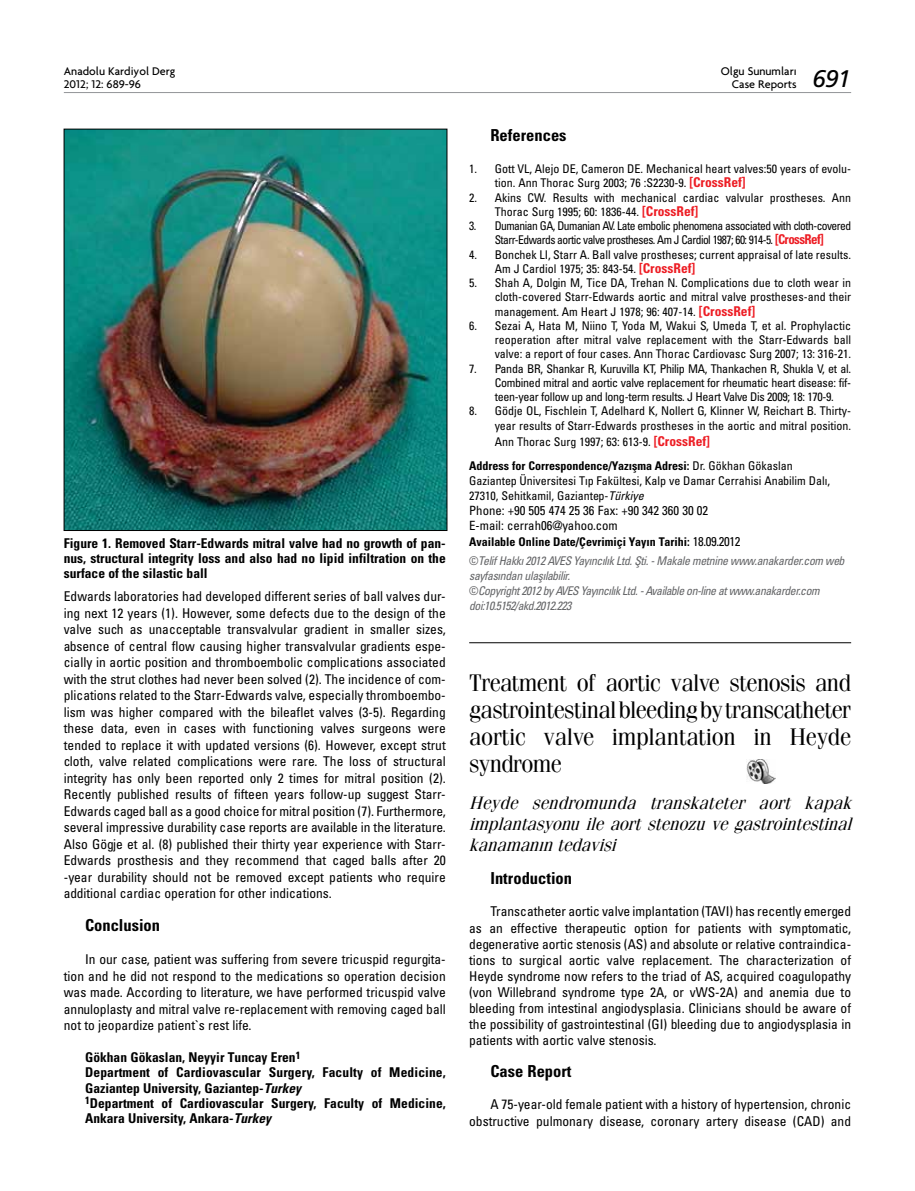
<style>
.page{position:relative;width:915px;height:1191px;background:#fff}
.page>*{position:absolute;margin:0;border:0;box-sizing:border-box;transform-origin:0 0}
.t1{font:24px/27px "Fenice Tr";letter-spacing:-.01em;color:#000;text-align:justify}
.t2{font:24px "Frutiger Italic Tr";color:#000}
.t3{font:italic 18px/21px "Fenice Tr";color:#000;text-align:justify}
.t4{font:16.5px "Univers Cond Bd Tr";color:#000}
.t5{font:13.5px/16.5px "Univers Condensed Tr";color:#000;text-align:justify}
.t6{font:13.5px/15.3px "Univers Cond Bd Tr";color:#000}
.t7{font:12.75px/15px "Univers Condensed Tr";color:#000}
.t8{font:12px/14.2px "Univers Condensed Tr";color:#000}
.t9{font:12px/15px "Univers Cond Ita Tr";letter-spacing:-.04em;color:#636466}
.t10{font:12px/14.2px "Univers Condensed Tr";letter-spacing:-.045em;color:#000;text-align:center;scale:.96 1}
.t11{font:12px "Univers Cond Bd Tr";color:#000}
.t12{font:500 12px/13.5px "Firma";color:#000;text-align:right}
.s1{font-family:"Univers Cond Bd Ita Tr"}
.s2{font-family:"Univers Cond Bd Tr";font-size:13.5px;color:#ed1d24}
.s3{font-family:"Univers Condensed Tr"}
.s4{font-family:"Univers Cond Ita Tr"}
.s5{font-family:"Univers Condensed Tr";font-size:12.75px}
</style>
<div class="page">
<hr style="left:469px;top:642px;width:381px;height:1px;background:#000">
<img style="left:746px;top:759px;width:29px;height:25px">
<img style="left:66px;top:131px;width:379px;height:398px">
<div style="left:64px;top:129px;width:383px;height:402px;border:1px solid #000"></div>
<hr style="left:64px;top:92px;width:786px;height:1px;background:#939598">
<p class="t12" style="left:720px;top:64px;width:77px">Olgu Sunumları<br>Case Reports</p>
<p class="t12" style="left:64px;top:64px;width:113px;text-align:left">Anadolu Kardiyol Derg<br>2012; 12: 689-96</p>
<h1 class="t2" style="left:812px;top:65px;width:40px">691</h1>
<p class="t6" style="left:64px;top:536px;width:383px;text-align:justify">Figure 1. Removed Starr-Edwards mitral valve had no growth of pan&shy;nus, structural integrity loss and also had no lipid infiltration on the surface of the silastic ball</p>
<p class="t5" style="left:64px;top:587px;width:383px">Edwards laboratories had developed different series of ball valves dur&shy;ing next 12 years (1). However, some defects due to the design of the valve such as unacceptable transvalvular gradient in smaller sizes, absence of central flow causing higher transvalvular gradients espe&shy;cially in aortic position and thromboembolic complications associated with the strut clothes had never been solved (2). The incidence of com&shy;plications related to the Starr-Edwards valve, especially thromboembo&shy;lism was higher compared with the bileaflet valves (3-5). Regarding these data, even in cases with functioning valves surgeons were tended to replace it with updated versions (6). However, except strut cloth, valve related complications were rare. The loss of structural integrity has only been reported only 2 times for mitral position (2).<br>Recently published results of fifteen years follow-up suggest Starr-Edwards caged ball as a good choice for mitral position (7). Furthermore, several impressive durability case reports are available in the literature.<br>Also Gögje et al. (8) published their thirty year experience with Starr-Edwards prosthesis and they recommend that caged balls after 20 -year durability should not be removed except patients who require additional cardiac operation for other indications.</p>
<p class="t4" style="left:85px;top:915px;width:76px">Conclusion</p>
<p class="t5" style="left:64px;top:950px;width:383px;text-indent:21px">In our case, patient was suffering from severe tricuspid regurgita&shy;tion and he did not respond to the medications so operation decision was made. According to literature, we have performed tricuspid valve annuloplasty and mitral valve re-replacement with removing caged ball not to jeopardize patient`s rest life.</p>
<p class="t6" style="left:85px;top:1049px;width:362px">Gökhan Gökaslan, Neyyir Tuncay Eren<sup>1<br></sup>Department of Cardiovascular Surgery, Faculty of Medicine, Gaziantep University, Gaziantep-<span class="s1">Turkey<br></span><sup>1</sup>Department of Cardiovascular Surgery, Faculty of Medicine, Ankara University, Ankara-<span class="s1">Turkey</span></p>
<p class="t4" style="left:490px;top:125px;width:78px">References</p>
<p class="t8" style="left:494px;top:161px;width:358px;text-indent:-26px">1. Gott VL, Alejo DE, Cameron DE. Mechanical heart valves:50 years of evolu&shy;tion. Ann Thorac Surg 2003; 76 :S2230-9. <span class="s2">[CrossRef]</span></p>
<p class="t8" style="left:494px;top:190px;width:358px;text-indent:-26px">2. Akins CW. Results with mechanical cardiac valvular prostheses. Ann<br>Thorac Surg 1995; 60: 1836-44. <span class="s2">[CrossRef]</span></p>
<p class="t10" style="left:469px;top:218px;width:399px">3. Dumanian GA, Dumanian AV. Late embolic phenomena associated with cloth-covered<br>Starr-Edwards aortic valve prostheses. Am J Cardiol 1987; 60: 914-5. <span class="s2">[CrossRef]</span></p>
<p class="t8" style="left:494px;top:247px;width:358px;text-indent:-26px">4. Bonchek LI, Starr A. Ball valve prostheses; current appraisal of late results.<br>Am J Cardiol 1975; 35: 843-54. <span class="s2">[CrossRef]</span></p>
<p class="t8" style="left:494px;top:275px;width:358px;text-align:justify;text-indent:-26px">5. Shah A, Dolgin M, Tice DA, Trehan N. Complications due to cloth wear in cloth-covered Starr-Edwards aortic and mitral valve prostheses-and their management. Am Heart J 1978; 96: 407-14. <span class="s2">[CrossRef]</span></p>
<p class="t8" style="left:494px;top:318px;width:358px;text-align:justify;text-indent:-26px">6. Sezai A, Hata M, Niino T, Yoda M, Wakui S, Umeda T, et al. Prophylactic reoperation after mitral valve replacement with the Starr-Edwards ball valve: a report of four cases. Ann Thorac Cardiovasc Surg 2007; 13: 316-21.</p>
<p class="t8" style="left:494px;top:361px;width:358px;text-align:justify;text-indent:-26px">7. Panda BR, Shankar R, Kuruvilla KT, Philip MA, Thankachen R, Shukla V, et al.<br>Combined mitral and aortic valve replacement for rheumatic heart disease: fif&shy;teen-year follow up and long-term results. J Heart Valve Dis 2009; 18: 170-9.</p>
<p class="t8" style="left:469px;top:404px;width:383px;text-align:right">8. Gödje OL, Fischlein T, Adelhard K, Nollert G, Klinner W, Reichart B. Thirty&shy;year results of Starr-Edwards prostheses in the aortic and mitral position.</p>
<p class="t8" style="left:494px;top:435px;width:217px">Ann Thorac Surg 1997; 63: 613-9. <span class="s2">[CrossRef]</span></p>
<p class="t11" style="left:469px;top:459px;width:325px">Address for Correspondence/Yaz›şma Adresi: <span class="s3">Dr. Gökhan Gökaslan</span></p>
<p class="t8" style="left:469px;top:473px;width:362px;line-height:15px">Gaziantep Üniversitesi Tıp Fakültesi, Kalp ve Damar Cerrahisi Anabilim Dalı,<br>27310, Sehitkamil, Gaziantep-<span class="s4">Türkiye</span></p>
<p class="t7" style="left:469px;top:503px;width:240px">Phone: +90 505 474 25 36 Fax: +90 342 360 30 02<br>E-mail: cerrah06@yahoo.com</p>
<p class="t11" style="left:469px;top:534px;width:272px">Available Online Date/Çevrimiçi Yayın Tarihi: <span class="s5">18.09.2012</span></p>
<p class="t9" style="left:469px;top:552px;width:377px"><span class="s3">©</span>Telif Hakk› 2012 AVES Yay›nc›l›k Ltd. Şti. - Makale metnine www.anakarder.com web sayfas›ndan ulaş›labilir.<br><span class="s3">©</span>Copyright 2012 by AVES Yay›nc›l›k Ltd. - Available on-line at www.anakarder.com doi:10.5152/akd.2012.223</p>
<h1 class="t1" style="left:469px;top:669px;width:383px">Treatment of aortic valve stenosis and gastrointestinal bleeding by transcatheter aortic valve implantation in Heyde syndrome</h1>
<h2 class="t3" style="left:469px;top:793px;width:389px">Heyde sendromunda transkateter aort kapak implantasyonuileaortstenozuvegastrointestinal kanamanıntedavisi</h2>
<p class="t4" style="left:490px;top:868px;width:83px">Introduction</p>
<p class="t5" style="left:469px;top:903px;width:383px;line-height:16px;text-indent:21px">Transcatheter aortic valve implantation (TAVI) has recently emerged as an effective therapeutic option for patients with symptomatic, degenerative aortic stenosis (AS) and absolute or relative contraindica&shy;tions to surgical aortic valve replacement. The characterization of Heyde syndrome now refers to the triad of AS, acquired coagulopathy (von Willebrand syndrome type 2A, or vWS-2A) and anemia due to bleeding from intestinal angiodysplasia. Clinicians should be aware of the possibility of gastrointestinal (GI) bleeding due to angiodysplasia in patients with aortic valve stenosis.</p>
<p class="t4" style="left:490px;top:1061px;width:83px">Case Report</p>
<p class="t5" style="left:469px;top:1095px;width:383px;text-align:right">A 75-year-old female patient with a history of hypertension, chronic obstructive pulmonary disease, coronary artery disease (CAD) and</p>
</div>
